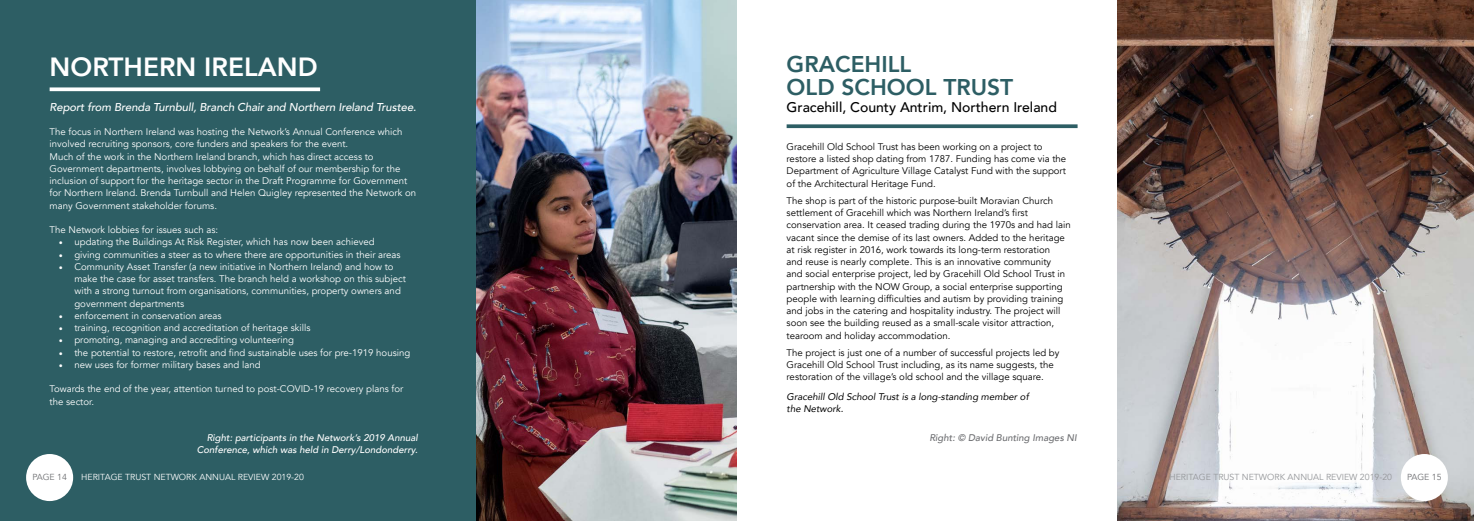
<style>
.page{position:relative;width:1474px;height:521px;background:#fff}
.page>*{position:absolute;margin:0;border:0;box-sizing:border-box;transform-origin:0 0}
.t1{font:800 26.25px "Avenir";color:#fff}
.t2{font:800 22.75px/22.8px "Avenir";color:#2d5e64}
.t3{font:500 14px "Avenir";color:#000}
.t4{font:italic 500 11.38px "Avenir";letter-spacing:-.01em;color:#fff}
.t5{font:9.62px/12.2px "Avenir";color:#fff}
.t6{font:9.62px/12.2px "Avenir";color:#000}
.t7{font:italic 500 9.62px/12.2px "Avenir";color:#fff;text-align:right}
.t8{font:italic 9.62px/12.2px "Avenir";color:#000}
.t9{font:italic 500 9.62px "Avenir";color:#6d6e71}
.t10{font:8.75px "Avenir";color:#fff}
.t11{font:8.75px "Avenir";color:#939598}
.t12{font:8.75px "Avenir";color:#6d6e71}
.s1{font-family:"Minion Pro";font-size:10.5px}
</style>
<div class="page">
<div style="left:0;top:0;width:476px;height:521px;background:#2d5e64"></div>
<svg style="left:50px;top:87px;width:270px;height:4px"></svg>
<img style="left:476px;top:0;width:261px;height:521px">
<svg style="left:786px;top:124px;width:291px;height:4px"></svg>
<img style="left:1117px;top:0;width:356px;height:521px">
<div style="left:1400px;top:454px;width:47px;height:47px;background:#fff;border-radius:50%"></div>
<div style="left:26px;top:454px;width:47px;height:47px;background:#fff;border-radius:50%"></div>
<h1 class="t1" style="left:50px;top:47px;width:269px">NORTHERN IRELAND</h1>
<h2 class="t2" style="left:786px;top:53px;width:228px">GRACEHILL<br>OLD SCHOOL TRUST</h2>
<h3 class="t3" style="left:786px;top:95px;width:272px">Gracehill, County Antrim, Northern Ireland</h3>
<p class="t6" style="left:786px;top:141px;width:281px">Gracehill Old School Trust has been working on a project to restore a listed shop dating from 1787. Funding has come via the Department of Agriculture Village Catalyst Fund with the support of the Architectural Heritage Fund.</p>
<p class="t6" style="left:786px;top:194px;width:286px">The shop is part of the historic purpose-built Moravian Church settlement of Gracehill which was Northern Ireland’s first conservation area. It ceased trading during the 1970s and had lain vacant since the demise of its last owners. Added to the heritage at risk register in 2016, work towards its long-term restoration<br>and reuse is nearly complete. This is an innovative community<br>and social enterprise project, led by Gracehill Old School Trust in partnership with the NOW Group, a social enterprise supporting people with learning difficulties and autism by providing training and jobs in the catering and hospitality industry. The project will soon see the building reused as a small-scale visitor attraction, tearoom and holiday accommodation.</p>
<p class="t6" style="left:786px;top:346px;width:274px">The project is just one of a number of successful projects led by<br>Gracehill Old School Trust including, as its name suggests, the restoration of the village’s old school and the village square.</p>
<p class="t8" style="left:786px;top:390px;width:243px">Gracehill Old School Trust is a long-standing member of the Network.</p>
<p class="t7" style="left:197px;top:432px;width:222px">Right: participants in the Network’s 2019 Annual<br>Conference, which was held in Derry/Londonderry.</p>
<p class="t9" style="left:929px;top:432px;width:149px">Right: © David Bunting Images NI</p>
<p class="t12" style="left:32px;top:472px;width:36px">PAGE 14</p>
<p class="t10" style="left:81px;top:472px;width:224px">HERITAGE TRUST NETWORK ANNUAL REVIEW 2019-20</p>
<p class="t11" style="left:1169px;top:472px;width:224px">HERITAGE TRUST NETWORK ANNUAL REVIEW 2019-20</p>
<p class="t12" style="left:1406px;top:472px;width:36px">PAGE 15</p>
<p class="t4" style="left:50px;top:100px;width:368px">Report from Brenda Turnbull, Branch Chair and Northern Ireland Trustee.</p>
<p class="t5" style="left:50px;top:126px;width:368px">The focus in Northern Ireland was hosting the Network’s Annual Conference which involved recruiting sponsors, core funders and speakers for the event.<br>Much of the work in the Northern Ireland branch, which has direct access to Government departments, involves lobbying on behalf of our membership for the inclusion of support for the heritage sector in the Draft Programme for Government for Northern Ireland. Brenda Turnbull and Helen Quigley represented the Network on many Government stakeholder forums.</p>
<p class="t5" style="left:50px;top:224px;width:170px">The Network lobbies for issues such as:</p>
<p class="t5" style="left:59px;top:236px;width:317px"><span class="s1">•</span> updating the Buildings At Risk Register, which has now been achieved</p>
<p class="t5" style="left:59px;top:248px;width:343px"><span class="s1">•</span> giving communities a steer as to where there are opportunities in their areas</p>
<p class="t5" style="left:74px;top:261px;width:333px;text-indent:-16px"><span class="s1">•</span> Community Asset Transfer (a new initiative in Northern Ireland) and how to make the case for asset transfers. The branch held a workshop on this subject with a strong turnout from organisations, communities, property owners and government departments</p>
<p class="t5" style="left:59px;top:310px;width:164px"><span class="s1">•</span> enforcement in conservation areas</p>
<p class="t5" style="left:59px;top:322px;width:253px"><span class="s1">•</span> training, recognition and accreditation of heritage skills</p>
<p class="t5" style="left:59px;top:334px;width:237px"><span class="s1">•</span> promoting, managing and accrediting volunteering</p>
<p class="t5" style="left:59px;top:346px;width:353px"><span class="s1">•</span> the potential to restore, retrofit and find sustainable uses for pre-1919 housing</p>
<p class="t5" style="left:59px;top:359px;width:203px"><span class="s1">•</span> new uses for former military bases and land</p>
<p class="t5" style="left:50px;top:383px;width:355px">Towards the end of the year, attention turned to post-COVID-19 recovery plans for the sector.</p>
</div>
